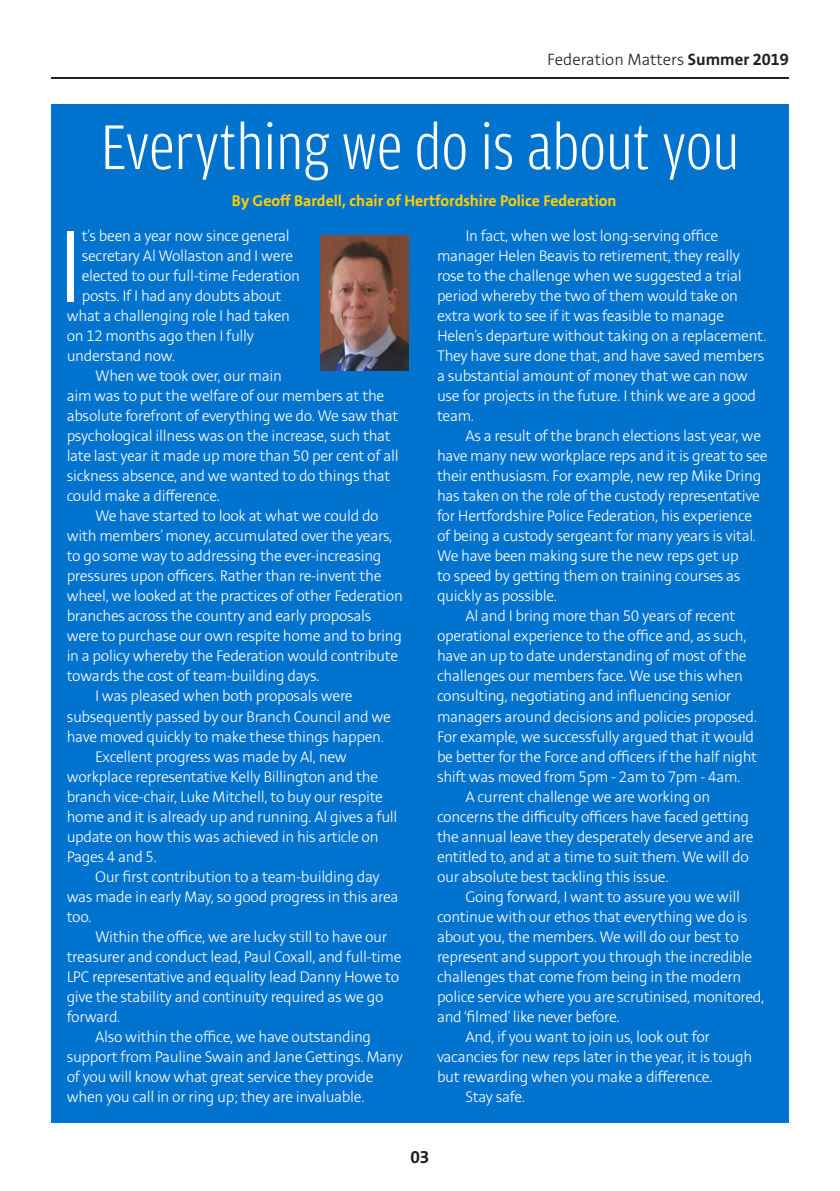
<style>
.page{position:relative;width:840px;height:1191px;background:#fff}
.page>*{position:absolute;margin:0;border:0;box-sizing:border-box;transform-origin:0 0}
.t1{font:300 113.4px "Stinnes Sans";color:#fff}
.t2{font:300 67px "Amplitude Cond";color:#fff}
.t3{font:700 19px "Stinnes Sans";color:#231f20}
.t4{font:300 18px "Stinnes Sans";color:#231f20}
.t5{font:300 17px/20px "Stinnes Sans";letter-spacing:-.02em;color:#fff}
.t6{font:700 17px "Stinnes Sans";color:#ffd000}
.s1{font-weight:700}
</style>
<div class="page">
<hr style="left:51px;top:77px;width:737px;height:2px;background:#231f20">
<div style="left:51px;top:105px;width:737px;height:1018px;background:#0073ce"></div>
<img style="left:320px;top:235px;width:88px;height:135px">
<p class="t4" style="left:547px;top:51px;width:243px">Federation Matters <span class="s1">Summer 2019</span></p>
<p class="t2" style="left:100px;top:111px;width:640px">Everything we do is about you</p>
<p class="t6" style="left:232px;top:192px;width:386px">By Geoff Bardell, chair of Hertfordshire Police Federation</p>
<p class="t1" style="left:56px;top:213px;width:29px">I</p>
<p class="t5" style="left:82px;top:227px;width:209px">t’s been a year now since general</p>
<p class="t5" style="left:82px;top:247px;width:213px">secretary Al Wollaston and I were</p>
<p class="t5" style="left:82px;top:267px;width:220px">elected to our full-time Federation</p>
<p class="t5" style="left:82px;top:287px;width:201px">posts. If I had any doubts about</p>
<p class="t5" style="left:67px;top:307px;width:225px">what a challenging role I had taken</p>
<p class="t5" style="left:67px;top:327px;width:189px">on 12 months ago then I fully</p>
<p class="t5" style="left:67px;top:347px;width:110px">understand now.</p>
<p class="t5" style="left:67px;top:367px;width:333px;text-indent:28px">When we took over, our main<br>aim was to put the welfare of our members at the absolute forefront of everything we do. We saw that psychological illness was on the increase, such that late last year it made up more than 50 per cent of all sickness absence, and we wanted to do things that could make a difference.</p>
<p class="t5" style="left:67px;top:507px;width:337px;text-indent:28px">We have started to look at what we could do with members’ money, accumulated over the years, to go some way to addressing the ever-increasing pressures upon officers. Rather than re-invent the wheel, we looked at the practices of other Federation branches across the country and early proposals were to purchase our own respite home and to bring in a policy whereby the Federation would contribute towards the cost of team-building days.</p>
<p class="t5" style="left:67px;top:687px;width:325px;text-align:center">I was pleased when both proposals were subsequently passed by our Branch Council and we have moved quickly to make these things happen.</p>
<p class="t5" style="left:67px;top:747px;width:332px;text-indent:28px">Excellent progress was made by Al, new workplace representative Kelly Billington and the branch vice-chair, Luke Mitchell, to buy our respite home and it is already up and running. Al gives a full update on how this was achieved in his article on Pages 4 and 5.</p>
<p class="t5" style="left:67px;top:867px;width:333px;text-indent:28px">Our first contribution to a team-building day was made in early May, so good progress in this area too.</p>
<p class="t5" style="left:67px;top:927px;width:336px;text-indent:28px">Within the office, we are lucky still to have our treasurer and conduct lead, Paul Coxall, and full-time LPC representative and equality lead Danny Howe to give the stability and continuity required as we go forward.</p>
<p class="t5" style="left:67px;top:1027px;width:337px;text-indent:28px">Also within the office, we have outstanding support from Pauline Swain and Jane Gettings. Many of you will know what great service they provide when you call in or ring up; they are invaluable.</p>
<p class="t5" style="left:437px;top:227px;width:330px;text-indent:28px">In fact, when we lost long-serving office manager Helen Beavis to retirement, they really rose to the challenge when we suggested a trial period whereby the two of them would take on extra work to see if it was feasible to manage Helen’s departure without taking on a replacement.<br>They have sure done that, and have saved members a substantial amount of money that we can now use for projects in the future. I think we are a good team.</p>
<p class="t5" style="left:437px;top:427px;width:332px;text-indent:28px">As a result of the branch elections last year, we have many new workplace reps and it is great to see their enthusiasm. For example, new rep Mike Dring has taken on the role of the custody representative for Hertfordshire Police Federation, his experience of being a custody sergeant for many years is vital.<br>We have been making sure the new reps get up<br>to speed by getting them on training courses as quickly as possible.</p>
<p class="t5" style="left:437px;top:607px;width:321px;text-indent:28px">Al and I bring more than 50 years of recent operational experience to the office and, as such, have an up to date understanding of most of the challenges our members face. We use this when consulting, negotiating and influencing senior managers around decisions and policies proposed.<br>For example, we successfully argued that it would be better for the Force and officers if the half night shift was moved from 5pm - 2am to 7pm - 4am.</p>
<p class="t5" style="left:437px;top:787px;width:318px;text-indent:28px">A current challenge we are working on concerns the difficulty officers have faced getting the annual leave they desperately deserve and are entitled to, and at a time to suit them. We will do our absolute best tackling this issue.</p>
<p class="t5" style="left:437px;top:887px;width:329px;text-indent:28px">Going forward, I want to assure you we will continue with our ethos that everything we do is about you, the members. We will do our best to represent and support you through the incredible challenges that come from being in the modern police service where you are scrutinised, monitored, and ‘filmed’ like never before.</p>
<p class="t5" style="left:437px;top:1027px;width:316px;text-indent:28px">And, if you want to join us, look out for vacancies for new reps later in the year, it is tough but rewarding when you make a difference.</p>
<p class="t5" style="left:465px;top:1087px;width:61px">Stay safe.</p>
<p class="t3" style="left:410px;top:1148px;width:20px">03</p>
</div>
